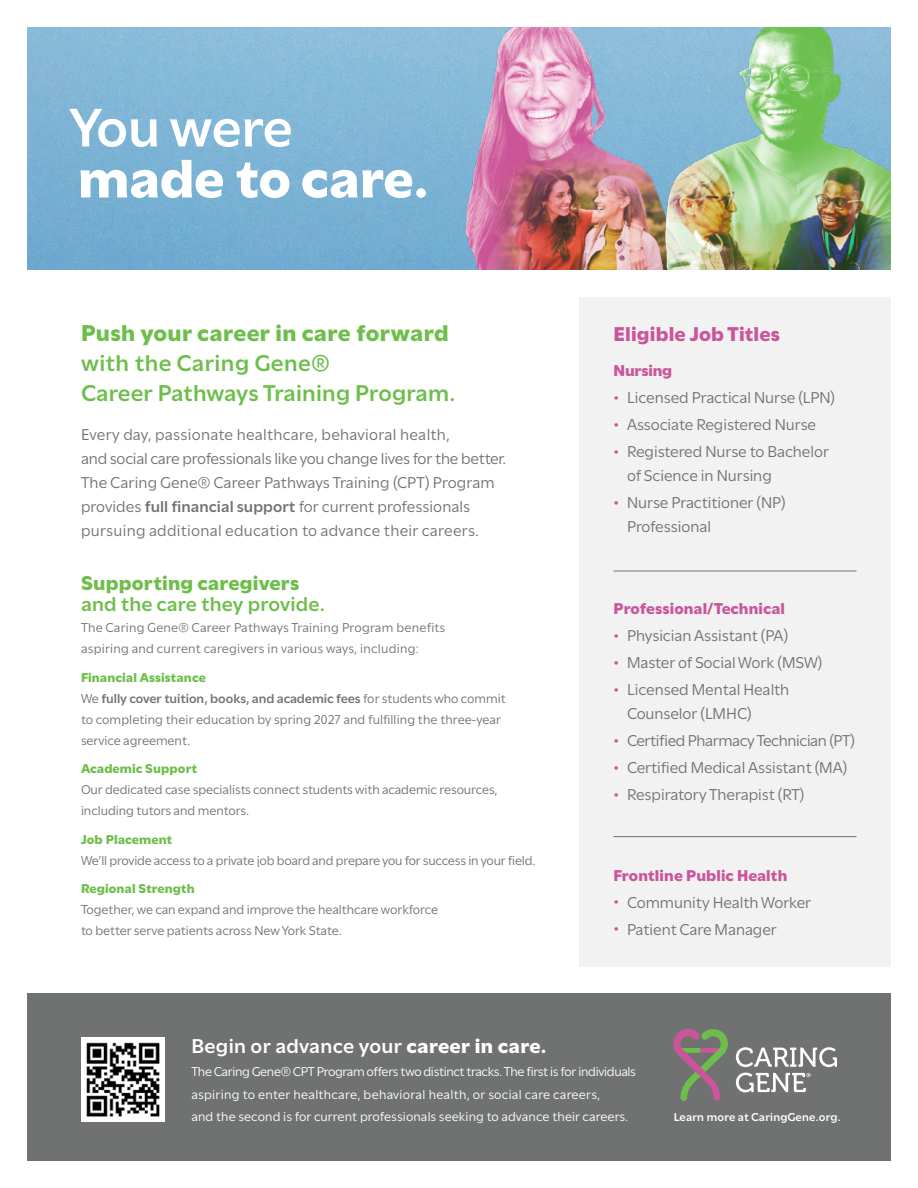
<style>
.page{position:relative;width:918px;height:1188px;background:#fff}
.page>*{position:absolute;margin:0;border:0;box-sizing:border-box;transform-origin:0 0}
.t1{font:900 57px/51px "Utile";letter-spacing:-.01em;color:#fff}
.t2{font:600 24px/30px "Utile";letter-spacing:.01em;color:#6dbe4b}
.t3{font:600 21px/21px "Utile";letter-spacing:.01em;color:#6dbe4b}
.t4{font:600 21px "Utile";letter-spacing:.02em;color:#fff}
.t5{font:900 21px "Utile";letter-spacing:.01em;color:#ca559a}
.t6{font:16.5px/24px "Utile";color:#707271}
.t7{font:900 16.5px "Utile";letter-spacing:.005em;color:#ca559a}
.t8{font:16.5px "Utile";letter-spacing:-.02em;color:#707271}
.t9{font:13.5px/21px "Utile";color:#707271}
.t10{font:13.5px/22.6px "Utile";letter-spacing:.01em;color:#fff}
.t11{font:13.5px/21px "Utile";letter-spacing:.02em;color:#707271}
.t12{font:600 12px "Utile";letter-spacing:.015em;color:#fff}
.s1{font-weight:600}
.s2{font-weight:900}
.s3{font-weight:900;color:#6dbe4b}
.s4{font-size:19.5px;color:#ca559a}
</style>
<div class="page">
<img style="left:27px;top:27px;width:418px;height:243px">
<div style="left:27px;top:994px;width:864px;height:167px;background:#707271"></div>
<div style="left:579px;top:297px;width:312px;height:670px;background:#f1f2f1"></div>
<img style="left:445px;top:27px;width:192px;height:243px">
<img style="left:637px;top:27px;width:254px;height:243px">
<hr style="left:614px;top:571px;width:243px;height:1px;background:#707271">
<hr style="left:614px;top:836px;width:243px;height:1px;background:#707271">
<svg style="left:673px;top:1029px;width:55px;height:72px"></svg>
<svg style="left:736px;top:1047px;width:101px;height:20px"></svg>
<svg style="left:736px;top:1073px;width:75px;height:19px"></svg>
<img style="left:81px;top:1038px;width:84px;height:84px">
<p class="t1" style="left:69px;top:96px;width:361px"><span class="s1">You were </span>made to care.</p>
<p class="t2" style="left:81px;top:316px;width:376px"><span class="s2">Push your career in care forward </span>with the Caring Gene®<br>Career Pathways Training Program.</p>
<p class="t6" style="left:81px;top:421px;width:427px">Every day, passionate healthcare, behavioral health,<br>and social care professionals like you change lives for the better.<br>The Caring Gene® Career Pathways Training (CPT) Program provides <span class="s1">full financial support</span> for current professionals pursuing additional education to advance their careers.</p>
<p class="t3" style="left:81px;top:570px;width:245px"><span class="s2">Supporting caregivers </span>and the care they provide.</p>
<p class="t11" style="left:81px;top:616px;width:366px">The Caring Gene® Career Pathways Training Program benefits aspiring and current caregivers in various ways, including:</p>
<p class="t9" style="left:81px;top:665px;width:426px"><span class="s3">Financial Assistance<br></span>We <span class="s1">fully cover tuition, books, and academic fees</span> for students who commit to completing their education by spring 2027 and fulfilling the three-year service agreement.</p>
<p class="t9" style="left:81px;top:757px;width:418px"><span class="s3">Academic Support<br></span>Our dedicated case specialists connect students with academic resources, including tutors and mentors.</p>
<p class="t9" style="left:81px;top:827px;width:456px"><span class="s3">Job Placement<br></span>We’ll provide access to a private job board and prepare you for success in your field.</p>
<p class="t9" style="left:81px;top:877px;width:359px"><span class="s3">Regional Strength<br></span>Together, we can expand and improve the healthcare workforce to better serve patients across New York State.</p>
<p class="t5" style="left:614px;top:317px;width:168px">Eligible Job Titles</p>
<p class="t7" style="left:614px;top:358px;width:60px">Nursing</p>
<p class="t6" style="left:614px;top:384px;width:223px"><span class="s4">•</span> Licensed Practical Nurse (LPN)</p>
<p class="t6" style="left:614px;top:411px;width:204px"><span class="s4">•</span> Associate Registered Nurse</p>
<p class="t6" style="left:627px;top:438px;width:203px;text-indent:-13px"><span class="s4">•</span> Registered Nurse to Bachelor of Science in Nursing</p>
<p class="t6" style="left:627px;top:489px;width:160px;text-indent:-13px"><span class="s4">•</span> Nurse Practitioner (NP)<br>Professional</p>
<p class="t7" style="left:614px;top:595px;width:173px">Professional/Technical</p>
<p class="t6" style="left:614px;top:622px;width:176px"><span class="s4">•</span> Physician Assistant (PA)</p>
<p class="t6" style="left:614px;top:649px;width:210px"><span class="s4">•</span> Master of Social Work (MSW)</p>
<p class="t6" style="left:627px;top:676px;width:164px;text-indent:-13px"><span class="s4">•</span> Licensed Mental Health<br>Counselor (LMHC)</p>
<p class="t8" style="left:614px;top:728px;width:243px"><span class="s4">•</span> Certified Pharmacy Technician (PT)</p>
<p class="t6" style="left:614px;top:754px;width:235px"><span class="s4">•</span> Certified Medical Assistant (MA)</p>
<p class="t6" style="left:614px;top:781px;width:192px"><span class="s4">•</span> Respiratory Therapist (RT)</p>
<p class="t7" style="left:614px;top:862px;width:175px">Frontline Public Health</p>
<p class="t6" style="left:614px;top:889px;width:199px"><span class="s4">•</span> Community Health Worker</p>
<p class="t6" style="left:614px;top:916px;width:165px"><span class="s4">•</span> Patient Care Manager</p>
<p class="t4" style="left:191px;top:1030px;width:357px">Begin or advance your <span class="s2">career in care.</span></p>
<p class="t10" style="left:191px;top:1059px;width:446px">The Caring Gene® CPT Program offers two distinct tracks. The first is for individuals aspiring to enter healthcare, behavioral health, or social care careers,<br>and the second is for current professionals seeking to advance their careers.</p>
<p class="t12" style="left:674px;top:1108px;width:168px">Learn more at CaringGene.org.</p>
</div>
